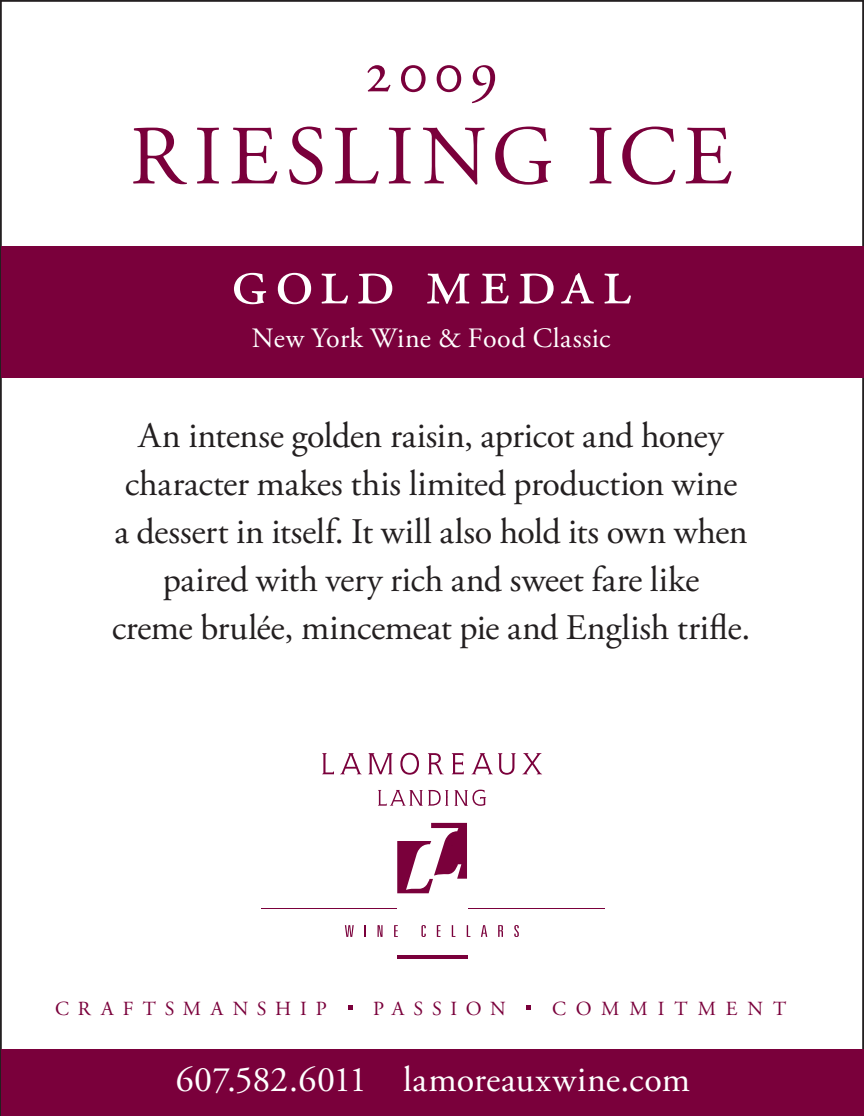
<style>
.page{position:relative;width:864px;height:1116px;background:#fff}
.page>*{position:absolute;margin:0;border:0;box-sizing:border-box;transform-origin:0 0}
.t1{font:84px "Adobe Garamond Pro";letter-spacing:.08em;color:#7a003b}
.t2{font:68px "Adobe Garamond Pro";letter-spacing:.115em;color:#fff}
.t3{font:60px "Adobe Garamond Pro";color:#7a003b}
.t4{font:36px/48px "Adobe Garamond Pro";letter-spacing:-.005em;color:#231f20;text-align:center}
.t5{font:36px "Adobe Garamond Pro";letter-spacing:.01em;color:#fff}
.t6{font:28px "Adobe Garamond Pro";letter-spacing:.005em;color:#fff}
.t7{font:20px "Adobe Garamond Pro";letter-spacing:.46em;color:#7a003b}
.t8{font:20px "Adobe Garamond Pro";letter-spacing:.5em;color:#7a003b}
.t9{font:20px "Adobe Garamond Pro";letter-spacing:.425em;color:#7a003b}
</style>
<div class="page">
<div style="left:2px;top:246px;width:862px;height:132px;background:#7a003b"></div>
<div style="left:2px;top:1049px;width:862px;height:67px;background:#7a003b"></div>
<svg style="left:348px;top:1006px;width:4px;height:4px"></svg>
<svg style="left:527px;top:1006px;width:4px;height:4px"></svg>
<svg style="left:345px;top:925px;width:9px;height:12px"></svg>
<svg style="left:365px;top:925px;width:1px;height:12px"></svg>
<svg style="left:378px;top:925px;width:5px;height:12px"></svg>
<svg style="left:394px;top:925px;width:4px;height:12px"></svg>
<svg style="left:421px;top:925px;width:5px;height:12px"></svg>
<svg style="left:437px;top:925px;width:4px;height:12px"></svg>
<svg style="left:452px;top:925px;width:3px;height:12px"></svg>
<svg style="left:467px;top:925px;width:3px;height:12px"></svg>
<svg style="left:481px;top:925px;width:6px;height:12px"></svg>
<svg style="left:498px;top:925px;width:5px;height:12px"></svg>
<svg style="left:514px;top:925px;width:5px;height:12px"></svg>
<svg style="left:397px;top:823px;width:70px;height:70px"></svg>
<hr style="left:397px;top:955px;width:70px;height:4px;background:#7a003b">
<svg style="left:322px;top:753px;width:12px;height:21px"></svg>
<svg style="left:400px;top:753px;width:19px;height:22px"></svg>
<svg style="left:452px;top:753px;width:12px;height:21px"></svg>
<svg style="left:522px;top:753px;width:20px;height:21px"></svg>
<svg style="left:340px;top:753px;width:22px;height:21px"></svg>
<svg style="left:471px;top:753px;width:45px;height:22px"></svg>
<svg style="left:368px;top:753px;width:25px;height:21px"></svg>
<svg style="left:428px;top:753px;width:16px;height:21px"></svg>
<svg style="left:378px;top:790px;width:108px;height:16px"></svg>
<hr style="left:261px;top:908px;width:136px;height:1px;background:#7a003b">
<hr style="left:468px;top:908px;width:136px;height:1px;background:#7a003b">
<p class="t3" style="left:363px;top:36px;width:137px">2009</p>
<p class="t1" style="left:130px;top:106px;width:604px">RIESLING ICE</p>
<p class="t2" style="left:231px;top:241px;width:401px">gold medal</p>
<p class="t6" style="left:252px;top:322px;width:360px">New York Wine &amp; Food Classic</p>
<p class="t4" style="left:112px;top:413px;width:640px">An intense golden raisin, apricot and honey character makes this limited production wine<br>a dessert in itself. It will also hold its own when paired with very rich and sweet fare like<br>creme brulée, mincemeat pie and English trifle.</p>
<p class="t7" style="left:55px;top:996px;width:273px">CRAFTSMANSHIP</p>
<p class="t9" style="left:373px;top:996px;width:134px">PASSION</p>
<p class="t8" style="left:552px;top:996px;width:236px">COMMITMENT</p>
<p class="t5" style="left:176px;top:1058px;width:516px">607.582.6011 lamoreauxwine.com</p>
</div>
